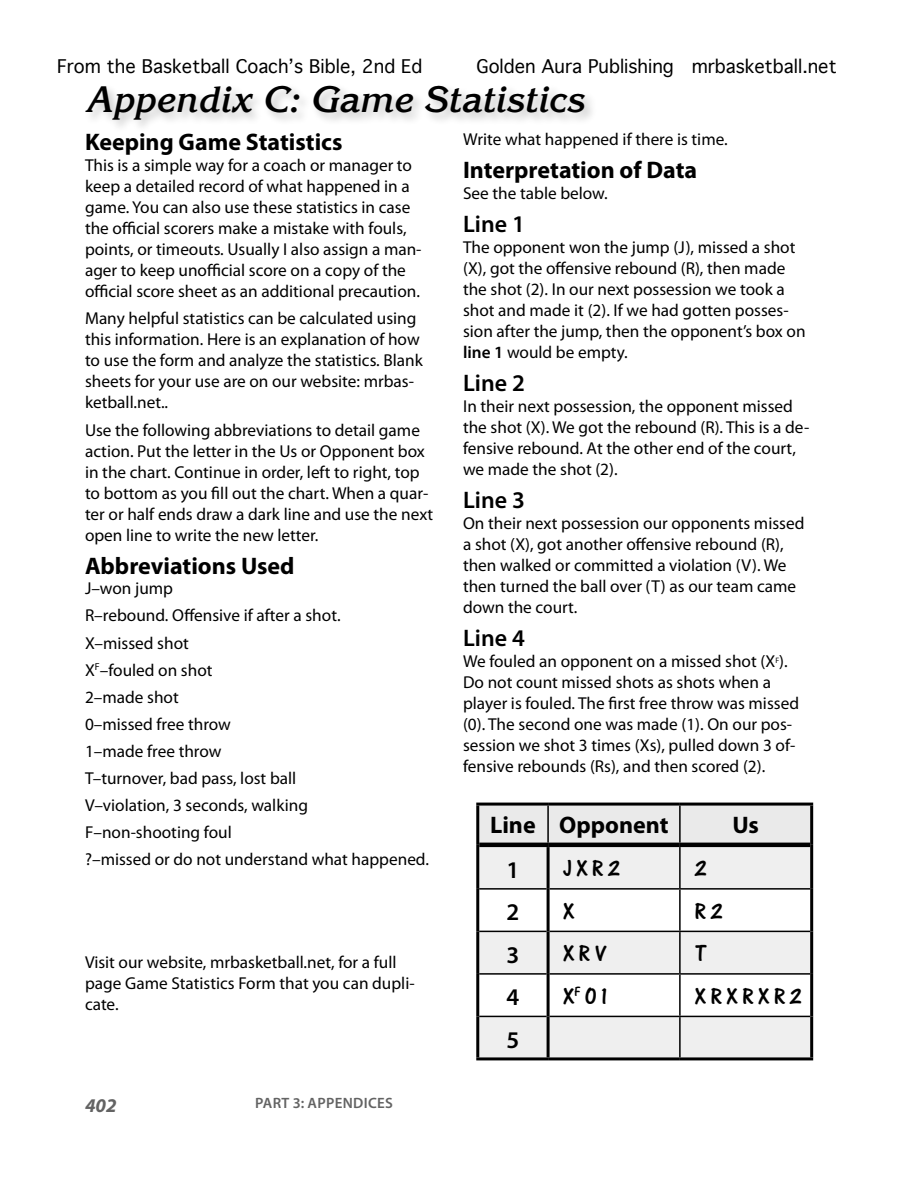
<style>
.page{position:relative;width:918px;height:1188px;background:#fff}
.page>*{position:absolute;margin:0;border:0;box-sizing:border-box;transform-origin:0 0}
.Appendix_Title{font:italic 700 36px "Korinna";color:#000}
.brief2_SUBHEAD{font:700 24px "Myriad Pro";color:#000}
.OneStoke{font:24px "One Stroke Script Let Plain";color:#000}
.brief2_SUBHEAD-2{font:600 24px "Myriad Pro";color:#000}
.amr12{font:600 24px "Myriad Pro";color:#000}
.zPage_even{font:italic 700 19.5px "Myriad Pro";color:#636363}
.t1{font:18px "Geneva";color:#000}
.bodychapter{font:17.25px/21px "Myriad Pro";color:#000}
.body{font:17.25px/20.7px "Myriad Pro";color:#000}
.zfooter_even{font:600 15px "Myriad Pro";letter-spacing:.02em;color:#636363}
.s1{font-weight:600}
</style>
<div class="page">
<div style="left:479px;top:806px;width:331px;height:37px;background:#eaeaea"></div>
<svg style="left:479px;top:847px;width:331px;height:210px;fill:#efefef"></svg>
<hr style="left:547px;top:806px;width:2px;height:37px;background:#000">
<hr style="left:679px;top:806px;width:2px;height:37px;background:#000">
<hr style="left:679px;top:847px;width:2px;height:41px;background:#000">
<hr style="left:479px;top:888px;width:68px;height:2px;background:#000">
<hr style="left:550px;top:888px;width:130px;height:2px;background:#000">
<hr style="left:680px;top:888px;width:130px;height:2px;background:#000">
<hr style="left:679px;top:890px;width:2px;height:41px;background:#000">
<hr style="left:479px;top:931px;width:68px;height:1px;background:#000">
<hr style="left:550px;top:931px;width:130px;height:1px;background:#000">
<hr style="left:680px;top:931px;width:130px;height:1px;background:#000">
<hr style="left:679px;top:932px;width:2px;height:41px;background:#000">
<hr style="left:479px;top:973px;width:68px;height:2px;background:#000">
<hr style="left:550px;top:973px;width:130px;height:2px;background:#000">
<hr style="left:680px;top:973px;width:130px;height:2px;background:#000">
<hr style="left:679px;top:975px;width:2px;height:41px;background:#000">
<hr style="left:479px;top:1016px;width:68px;height:1px;background:#000">
<hr style="left:550px;top:1016px;width:130px;height:1px;background:#000">
<hr style="left:680px;top:1016px;width:130px;height:1px;background:#000">
<hr style="left:679px;top:1017px;width:2px;height:40px;background:#000">
<hr style="left:479px;top:843px;width:69px;height:4px;background:#000">
<hr style="left:548px;top:843px;width:132px;height:4px;background:#000">
<hr style="left:680px;top:843px;width:130px;height:4px;background:#000">
<hr style="left:547px;top:847px;width:3px;height:42px;background:#000">
<hr style="left:547px;top:889px;width:3px;height:42px;background:#000">
<hr style="left:547px;top:931px;width:3px;height:43px;background:#000">
<hr style="left:547px;top:974px;width:3px;height:42px;background:#000">
<hr style="left:547px;top:1016px;width:3px;height:41px;background:#000">
<hr style="left:476px;top:845px;width:3px;height:44px;background:#000">
<hr style="left:810px;top:845px;width:3px;height:44px;background:#000">
<hr style="left:476px;top:889px;width:3px;height:42px;background:#000">
<hr style="left:810px;top:889px;width:3px;height:42px;background:#000">
<hr style="left:476px;top:931px;width:3px;height:43px;background:#000">
<hr style="left:810px;top:931px;width:3px;height:43px;background:#000">
<hr style="left:476px;top:974px;width:3px;height:42px;background:#000">
<hr style="left:810px;top:974px;width:3px;height:42px;background:#000">
<hr style="left:476px;top:1016px;width:3px;height:41px;background:#000">
<hr style="left:810px;top:1016px;width:3px;height:41px;background:#000">
<hr style="left:476px;top:1057px;width:72px;height:3px;background:#000">
<hr style="left:548px;top:1057px;width:132px;height:3px;background:#000">
<hr style="left:680px;top:1057px;width:133px;height:3px;background:#000">
<hr style="left:476px;top:803px;width:72px;height:3px;background:#000">
<hr style="left:476px;top:806px;width:3px;height:39px;background:#000">
<hr style="left:548px;top:803px;width:132px;height:3px;background:#000">
<hr style="left:680px;top:803px;width:133px;height:3px;background:#000">
<hr style="left:810px;top:806px;width:3px;height:39px;background:#000">
<div style="left:83px;top:81px;width:515px;height:54px;background:#000;opacity:.25"></div>
<p class="t1" style="left:57px;top:55px;width:367px">From the Basketball Coachʼs Bible, 2nd Ed</p>
<p class="t1" style="left:477px;top:55px;width:362px">Golden Aura Publishing mrbasketball.net</p>
<p class="Appendix_Title" style="left:85px;top:78px;width:500px">Appendix C: Game Statistics</p>
<p class="brief2_SUBHEAD" style="left:85px;top:128px;width:259px">Keeping Game Statistics</p>
<p class="bodychapter" style="left:85px;top:155px;width:338px">This is a simple way for a coach or manager to keep a detailed record of what happened in a game. You can also use these statistics in case the official scorers make a mistake with fouls, points, or timeouts. Usually I also assign a man&shy;ager to keep unofficial score on a copy of the official score sheet as an additional precaution.</p>
<p class="bodychapter" style="left:85px;top:308px;width:339px">Many helpful statistics can be calculated using this information. Here is an explanation of how to use the form and analyze the statistics. Blank sheets for your use are on our website: mrbas&shy;ketball.net..</p>
<p class="bodychapter" style="left:85px;top:420px;width:350px">Use the following abbreviations to detail game action. Put the letter in the Us or Opponent box in the chart. Continue in order, left to right, top to bottom as you fill out the chart. When a quar&shy;ter or half ends draw a dark line and use the next open line to write the new letter.</p>
<p class="brief2_SUBHEAD" style="left:85px;top:552px;width:211px">Abbreviations Used</p>
<p class="bodychapter" style="left:85px;top:578px;width:90px">J–won jump</p>
<p class="bodychapter" style="left:85px;top:605px;width:257px">R–rebound. Offensive if after a shot.</p>
<p class="bodychapter" style="left:85px;top:633px;width:105px">X–missed shot</p>
<p class="bodychapter" style="left:85px;top:660px;width:129px">X<sup>F</sup>–fouled on shot</p>
<p class="bodychapter" style="left:85px;top:687px;width:95px">2–made shot</p>
<p class="bodychapter" style="left:85px;top:714px;width:147px">0–missed free throw</p>
<p class="bodychapter" style="left:85px;top:741px;width:138px">1–made free throw</p>
<p class="bodychapter" style="left:85px;top:768px;width:213px">T–turnover, bad pass, lost ball</p>
<p class="bodychapter" style="left:85px;top:795px;width:224px">V–violation, 3 seconds, walking</p>
<p class="bodychapter" style="left:85px;top:822px;width:148px">F–non-shooting foul</p>
<p class="bodychapter" style="left:85px;top:849px;width:346px">?–missed or do not understand what happened.</p>
<p class="body" style="left:85px;top:952px;width:331px">Visit our website, mrbasketball.net, for a full page Game Statistics Form that you can dupli&shy;cate.</p>
<p class="zPage_even" style="left:85px;top:1094px;width:33px">402</p>
<p class="zfooter_even" style="left:255px;top:1095px;width:139px">PART 3: APPENDICES</p>
<p class="bodychapter" style="left:463px;top:129px;width:266px">Write what happened if there is time.</p>
<p class="brief2_SUBHEAD" style="left:463px;top:156px;width:236px">Interpretation of Data</p>
<p class="bodychapter" style="left:463px;top:183px;width:146px">See the table below.</p>
<p class="brief2_SUBHEAD-2" style="left:463px;top:211px;width:63px">Line 1</p>
<p class="bodychapter" style="left:463px;top:237px;width:344px">The opponent won the jump (J), missed a shot (X), got the offensive rebound (R), then made the shot (2). In our next possession we took a shot and made it (2). If we had gotten posses&shy;sion after the jump, then the opponent’s box on <span class="s1">line 1</span> would be empty.</p>
<p class="brief2_SUBHEAD-2" style="left:463px;top:370px;width:63px">Line 2</p>
<p class="bodychapter" style="left:463px;top:396px;width:348px">In their next possession, the opponent missed the shot (X). We got the rebound (R). This is a de&shy;fensive rebound. At the other end of the court, we made the shot (2).</p>
<p class="brief2_SUBHEAD-2" style="left:463px;top:487px;width:63px">Line 3</p>
<p class="bodychapter" style="left:463px;top:513px;width:343px">On their next possession our opponents missed a shot (X), got another offensive rebound (R), then walked or committed a violation (V). We then turned the ball over (T) as our team came down the court.</p>
<p class="brief2_SUBHEAD-2" style="left:463px;top:625px;width:63px">Line 4</p>
<p class="bodychapter" style="left:463px;top:651px;width:338px">We fouled an opponent on a missed shot (X<sup>F</sup>).<br>Do not count missed shots as shots when a player is fouled. The first free throw was missed (0). The second one was made (1). On our pos&shy;session we shot 3 times (Xs), pulled down 3 of&shy;fensive rebounds (Rs), and then scored (2).</p>
<p class="brief2_SUBHEAD" style="left:490px;top:811px;width:47px">Line</p>
<p class="brief2_SUBHEAD" style="left:559px;top:811px;width:111px">Opponent</p>
<p class="brief2_SUBHEAD" style="left:733px;top:811px;width:28px">Us</p>
<p class="amr12" style="left:506px;top:857px;width:14px">1</p>
<p class="OneStoke" style="left:563px;top:855px;width:59px">J X R 2</p>
<p class="OneStoke" style="left:695px;top:855px;width:14px">2</p>
<p class="amr12" style="left:506px;top:899px;width:14px">2</p>
<p class="OneStoke" style="left:563px;top:897px;width:13px">X</p>
<p class="OneStoke" style="left:695px;top:897px;width:29px">R 2</p>
<p class="amr12" style="left:506px;top:942px;width:14px">3</p>
<p class="OneStoke" style="left:563px;top:940px;width:45px">X R V</p>
<p class="OneStoke" style="left:695px;top:940px;width:13px">T</p>
<p class="amr12" style="left:506px;top:984px;width:14px">4</p>
<p class="OneStoke" style="left:563px;top:982px;width:46px">X<sup>F</sup> O 1</p>
<p class="OneStoke" style="left:695px;top:982px;width:109px">X R X R X R 2</p>
<p class="amr12" style="left:506px;top:1027px;width:14px">5</p>
</div>
